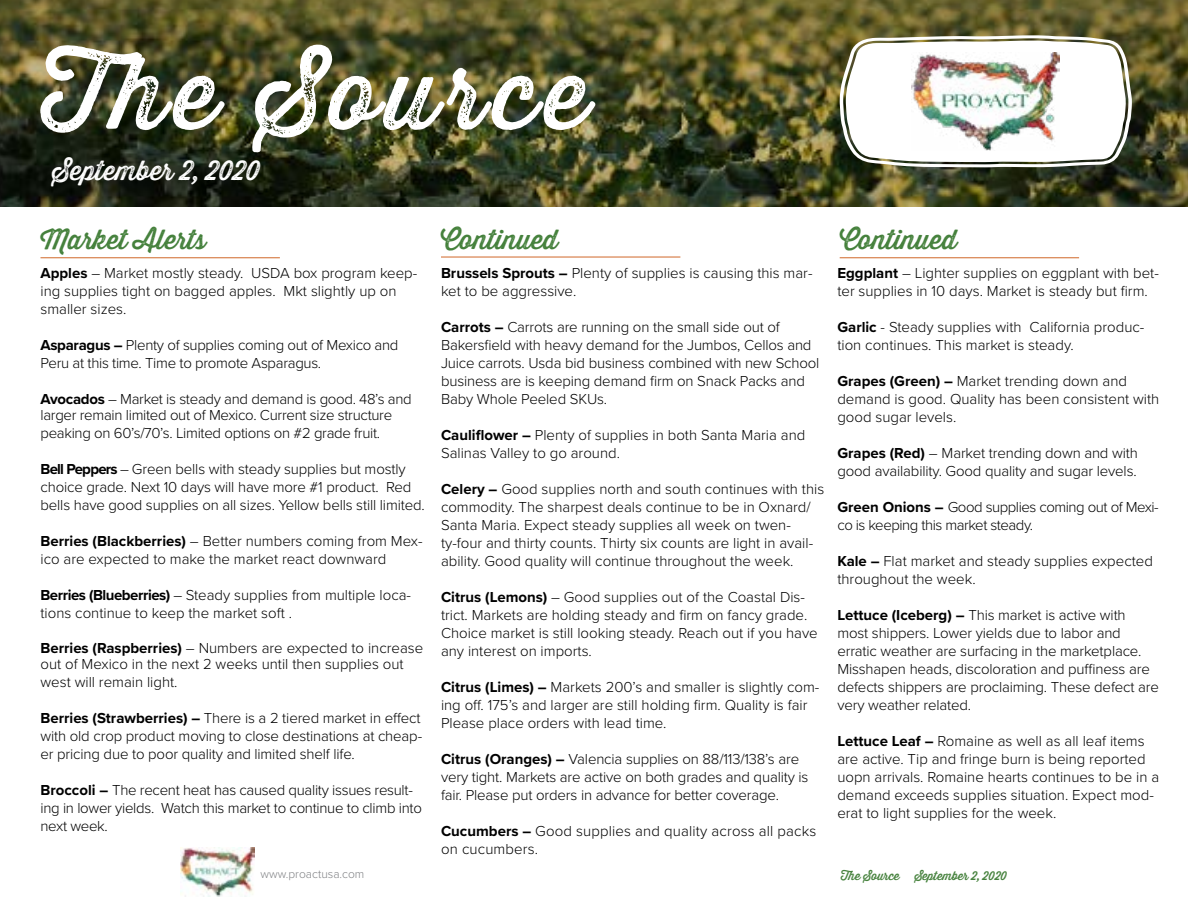
<style>
.page{position:relative;width:1188px;height:918px;background:#fff}
.page>*{position:absolute;margin:0;border:0;box-sizing:border-box;transform-origin:0 0}
.t1{font:99px "Thirsty Rough Reg Two";letter-spacing:.07em;color:#fff}
.t2{font:27px "Thirsty Rough Reg One";color:#45813c}
.t3{font:27px "Thirsty Rough Reg Two";color:#fff}
.t4{font:300 15px/18px "Proxima Nova";color:#000}
.t5{font:300 15px/18px "Proxima Nova";letter-spacing:-.02em;color:#000}
.t6{font:300 15px/18px "Proxima Nova";letter-spacing:-.03em;color:#000}
.t7{font:12px "Thirsty Rough Reg One";color:#45813c}
.t8{font:300 12px "Proxima Nova";color:#808285}
.s1{font-weight:700}
</style>
<div class="page">
<img style="left:0;top:0;width:1188px;height:207px">
<svg style="left:840px;top:35px;width:292px;height:132px"></svg>
<img style="left:181px;top:847px;width:73px;height:49px">
<hr style="left:40px;top:257px;width:240px;height:1px;background:#d06828">
<img style="left:912px;top:52px;width:148px;height:99px">
<hr style="left:441px;top:257px;width:239px;height:1px;background:#d06828">
<hr style="left:840px;top:257px;width:239px;height:1px;background:#d06828">
<h1 class="t1" style="left:40px;top:20px;width:550px">The Source</h1>
<h2 class="t3" style="left:53px;top:151px;width:209px">September 2, 2020</h2>
<h2 class="t2" style="left:40px;top:220px;width:167px">Market Alerts</h2>
<p class="t4" style="left:40px;top:263px;width:378px"><span class="s1">Apples</span> – Market mostly steady. USDA box program keep&shy;ing supplies tight on bagged apples. Mkt slightly up on smaller sizes.</p>
<p class="t5" style="left:40px;top:335px;width:360px"><span class="s1">Asparagus –</span> Plenty of supplies coming out of Mexico and<br>Peru at this time. Time to promote Asparagus.</p>
<p class="t5" style="left:40px;top:390px;width:373px;line-height:16.5px"><span class="s1">Avocados</span> – Market is steady and demand is good. 48’s and larger remain limited out of Mexico. Current size structure</p>
<p class="t5" style="left:40px;top:424px;width:341px">peaking on 60’s/70’s. Limited options on #2 grade fruit.</p>
<p class="t4" style="left:40px;top:460px;width:386px"><span class="s1">Bell Peppers</span> – Green bells with steady supplies but mostly choice grade. Next 10 days will have more #1 product. Red bells have good supplies on all sizes. Yellow bells still limited.</p>
<p class="t4" style="left:40px;top:532px;width:384px"><span class="s1">Berries (Blackberries)</span> – Better numbers coming from Mex&shy;ico are expected to make the market react downward</p>
<p class="t4" style="left:40px;top:586px;width:372px"><span class="s1">Berries (Blueberries)</span> – Steady supplies from multiple loca&shy;tions continue to keep the market soft .</p>
<p class="t4" style="left:40px;top:639px;width:384px;line-height:16.5px"><span class="s1">Berries (Raspberries)</span> – Numbers are expected to increase out of Mexico in the next 2 weeks until then supplies out</p>
<p class="t4" style="left:40px;top:673px;width:139px">west will remain light.</p>
<p class="t4" style="left:40px;top:709px;width:383px;text-align:justify"><span class="s1">Berries (Strawberries) –</span> There is a 2 tiered market in effect with old crop product moving to close destinations at cheap&shy;er pricing due to poor quality and limited shelf life.</p>
<p class="t5" style="left:40px;top:781px;width:383px"><span class="s1">Broccoli –</span> The recent heat has caused quality issues result&shy;ing in lower yields. Watch this market to continue to climb into next week.</p>
<h2 class="t2" style="left:441px;top:220px;width:119px">Continued</h2>
<h2 class="t2" style="left:840px;top:220px;width:119px">Continued</h2>
<p class="t4" style="left:441px;top:263px;width:373px"><span class="s1">Brussels Sprouts –</span> Plenty of supplies is causing this mar&shy;ket to be aggressive.</p>
<p class="t4" style="left:441px;top:317px;width:380px"><span class="s1">Carrots –</span> Carrots are running on the small side out of Bakersfield with heavy demand for the Jumbos, Cellos and Juice carrots. Usda bid business combined with new School business are is keeping demand firm on Snack Packs and Baby Whole Peeled SKUs.</p>
<p class="t4" style="left:441px;top:425px;width:366px"><span class="s1">Cauliflower –</span> Plenty of supplies in both Santa Maria and<br>Salinas Valley to go around.</p>
<p class="t4" style="left:441px;top:479px;width:385px"><span class="s1">Celery –</span> Good supplies north and south continues with this commodity. The sharpest deals continue to be in Oxnard/ Santa Maria. Expect steady supplies all week on twen&shy;ty-four and thirty counts. Thirty six counts are light in avail&shy;ability. Good quality will continue throughout the week.</p>
<p class="t4" style="left:441px;top:587px;width:378px"><span class="s1">Citrus (Lemons)</span> – Good supplies out of the Coastal Dis&shy;trict. Markets are holding steady and firm on fancy grade.<br>Choice market is still looking steady. Reach out if you have any interest on imports.</p>
<p class="t4" style="left:441px;top:677px;width:380px"><span class="s1">Citrus (Limes) –</span> Markets 200’s and smaller is slightly com&shy;ing off. 175’s and larger are still holding firm. Quality is fair<br>Please place orders with lead time.</p>
<p class="t4" style="left:441px;top:749px;width:369px"><span class="s1">Citrus (Oranges) –</span> Valencia supplies on 88/113/138’s are very tight. Markets are active on both grades and quality is fair. Please put orders in advance for better coverage.</p>
<p class="t4" style="left:441px;top:821px;width:377px"><span class="s1">Cucumbers –</span> Good supplies and quality across all packs on cucumbers.</p>
<p class="t4" style="left:837px;top:263px;width:323px"><span class="s1">Eggplant</span> – Lighter supplies on eggplant with bet&shy;ter supplies in 10 days. Market is steady but firm.</p>
<p class="t4" style="left:837px;top:317px;width:309px"><span class="s1">Garlic</span> - Steady supplies with California produc&shy;tion continues. This market is steady.</p>
<p class="t4" style="left:837px;top:371px;width:323px"><span class="s1">Grapes (Green) –</span> Market trending down and demand is good. Quality has been consistent with good sugar levels.</p>
<p class="t4" style="left:837px;top:443px;width:302px"><span class="s1">Grapes (Red)</span> – Market trending down and with good availability. Good quality and sugar levels.</p>
<p class="t6" style="left:837px;top:497px;width:323px"><span class="s1">Green Onions –</span> Good supplies coming out of Mexi&shy;co is keeping this market steady.</p>
<p class="t4" style="left:837px;top:551px;width:317px"><span class="s1">Kale –</span> Flat market and steady supplies expected throughout the week.</p>
<p class="t4" style="left:837px;top:605px;width:323px"><span class="s1">Lettuce (Iceberg) –</span> This market is active with most shippers. Lower yields due to labor and erratic weather are surfacing in the marketplace.<br>Misshapen heads, discoloration and puffiness are defects shippers are proclaiming. These defect are very weather related.</p>
<p class="t4" style="left:837px;top:731px;width:323px"><span class="s1">Lettuce Leaf –</span> Romaine as well as all leaf items are active. Tip and fringe burn is being reported uopn arrivals. Romaine hearts continues to be in a demand exceeds supplies situation. Expect mod&shy;erat to light supplies for the week.</p>
<p class="t8" style="left:260px;top:865px;width:105px">www.proactusa.com</p>
<p class="t7" style="left:841px;top:867px;width:60px">The Source</p>
<p class="t7" style="left:915px;top:867px;width:94px">September 2, 2020</p>
</div>
